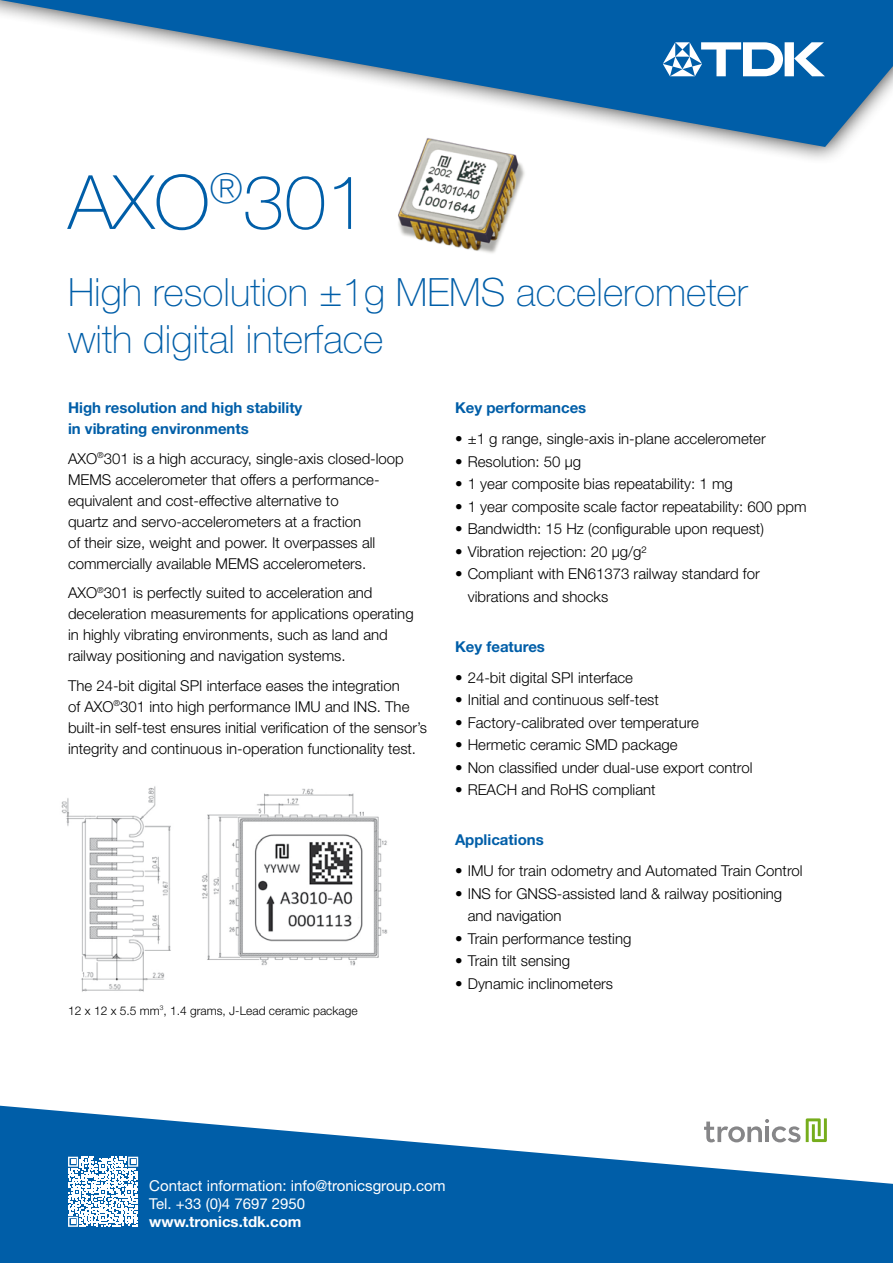
<style>
.page{position:relative;width:893px;height:1263px;background:#fff}
.page>*{position:absolute;margin:0;border:0;box-sizing:border-box;transform-origin:0 0}
.TDK_Headline{font:100 75px "Helvetica Neue LT Std";color:#005ea8}
.TDK_Headline-2{font:100 39px/46.8px "Helvetica Neue LT Std";color:#005ea8}
.TDK_Copy{font:300 15px/21px "Helvetica Neue LT Std";color:#000}
.TDK_Subheadline{font:700 15px/21px "Helvetica Neue LT Std";color:#005ea8}
.TDK_URL{font:15px "Helvetica Neue LT Std";color:#fff}
.TDK_URL-2{font:700 15px "Helvetica Neue LT Std";color:#fff}
.TDK_Copy-2{font:300 12px "Helvetica Neue LT Std";color:#000}
</style>
<div class="page">
<img style="left:398px;top:165px;width:127px;height:88px">
<svg style="left:0;top:1106px;width:893px;height:157px;fill:#005ea8"></svg>
<div style="left:0;top:0;width:893px;height:165px;background:#000;opacity:.8"></div>
<svg style="left:0;top:0;width:893px;height:147px"></svg>
<svg style="left:663px;top:42px;width:162px;height:34px"></svg>
<svg style="left:68px;top:1157px;width:70px;height:70px"></svg>
<img style="left:61px;top:786px;width:327px;height:206px">
<svg style="left:806px;top:1118px;width:21px;height:24px"></svg>
<svg style="left:704px;top:1119px;width:96px;height:23px"></svg>
<p class="TDK_Headline" style="left:68px;top:159px;width:301px">AXO<sup>®</sup>301</p>
<p class="TDK_Headline-2" style="left:68px;top:269px;width:681px">High resolution ±1g MEMS accelerometer with digital interface</p>
<p class="TDK_Subheadline" style="left:68px;top:397px;width:236px">High resolution and high stability in vibrating environments</p>
<p class="TDK_Copy" style="left:68px;top:447px;width:337px">AXO<sup>®</sup>301 is a high accuracy, single-axis closed-loop MEMS accelerometer that offers a performance&shy;equivalent and cost-effective alternative to<br>quartz and servo-accelerometers at a fraction<br>of their size, weight and power. It overpasses all commercially available MEMS accelerometers.</p>
<p class="TDK_Copy" style="left:68px;top:582px;width:347px">AXO<sup>®</sup>301 is perfectly suited to acceleration and deceleration measurements for applications operating in highly vibrating environments, such as land and railway positioning and navigation systems.</p>
<p class="TDK_Copy" style="left:68px;top:674px;width:360px">The 24-bit digital SPI interface eases the integration<br>of AXO<sup>®</sup>301 into high performance IMU and INS. The built-in self-test ensures initial verification of the sensor’s integrity and continuous in-operation functionality test.</p>
<p class="TDK_Copy-2" style="left:68px;top:1003px;width:291px">12 x 12 x 5.5 mm<sup>3</sup>, 1.4 grams, J-Lead ceramic package</p>
<p class="TDK_Subheadline" style="left:455px;top:397px;width:133px">Key performances</p>
<p class="TDK_Copy" style="left:455px;top:428px;width:312px">• ±1 g range, single-axis in-plane accelerometer</p>
<p class="TDK_Copy" style="left:455px;top:450px;width:128px">• Resolution: 50 μg</p>
<p class="TDK_Copy" style="left:455px;top:473px;width:279px">• 1 year composite bias repeatability: 1 mg</p>
<p class="TDK_Copy" style="left:455px;top:495px;width:353px">• 1 year composite scale factor repeatability: 600 ppm</p>
<p class="TDK_Copy" style="left:455px;top:518px;width:310px">• Bandwidth: 15 Hz (configurable upon request)</p>
<p class="TDK_Copy" style="left:455px;top:540px;width:193px">• Vibration rejection: 20 μg/g²</p>
<p class="TDK_Copy" style="left:468px;top:562px;width:294px;line-height:22.5px;text-indent:-13px">• Compliant with EN61373 railway standard for vibrations and shocks</p>
<p class="TDK_Subheadline" style="left:455px;top:636px;width:92px">Key features</p>
<p class="TDK_Copy" style="left:455px;top:667px;width:180px">• 24-bit digital SPI interface</p>
<p class="TDK_Copy" style="left:455px;top:689px;width:205px">• Initial and continuous self-test</p>
<p class="TDK_Copy" style="left:455px;top:712px;width:245px">• Factory-calibrated over temperature</p>
<p class="TDK_Copy" style="left:455px;top:734px;width:224px">• Hermetic ceramic SMD package</p>
<p class="TDK_Copy" style="left:455px;top:757px;width:299px">• Non classified under dual-use export control</p>
<p class="TDK_Copy" style="left:455px;top:779px;width:202px">• REACH and RoHS compliant</p>
<p class="TDK_Subheadline" style="left:455px;top:829px;width:90px">Applications</p>
<p class="TDK_Copy" style="left:455px;top:860px;width:349px">• IMU for train odometry and Automated Train Control</p>
<p class="TDK_Copy" style="left:468px;top:882px;width:316px;line-height:22.5px;text-indent:-13px">• INS for GNSS-assisted land &amp; railway positioning and navigation</p>
<p class="TDK_Copy" style="left:455px;top:928px;width:178px">• Train performance testing</p>
<p class="TDK_Copy" style="left:455px;top:950px;width:117px">• Train tilt sensing</p>
<p class="TDK_Copy" style="left:455px;top:973px;width:160px">• Dynamic inclinometers</p>
<p class="TDK_URL" style="left:149px;top:1176px;width:298px">Contact information: info@tronicsgroup.com</p>
<p class="TDK_URL" style="left:149px;top:1194px;width:158px">Tel. +33 (0)4 7697 2950</p>
<p class="TDK_URL-2" style="left:149px;top:1212px;width:154px">www.tronics.tdk.com</p>
</div>
